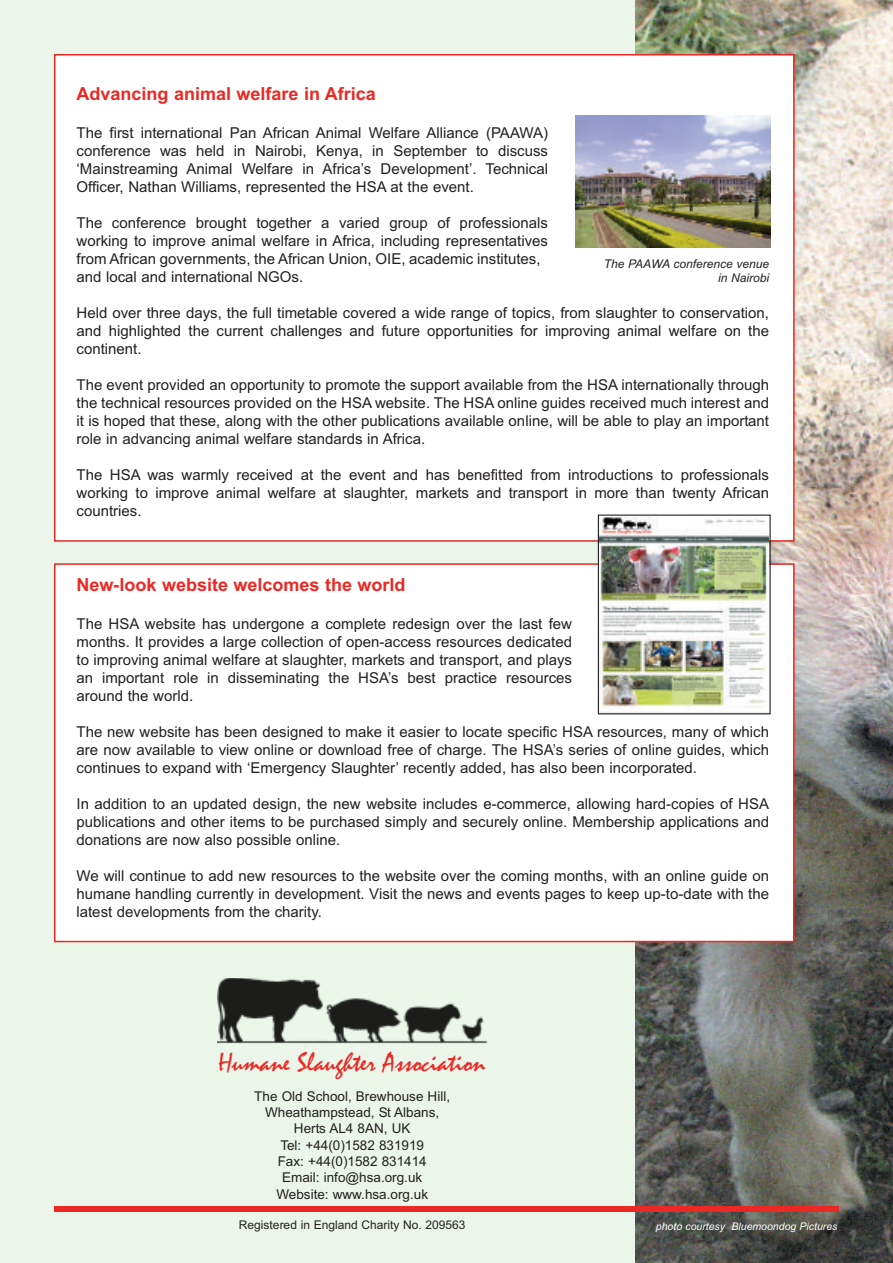
<style>
.page{position:relative;width:893px;height:1263px;background:#ebf5ea}
.page>*{position:absolute;margin:0;border:0;box-sizing:border-box;transform-origin:0 0}
.t1{font:27.3px "Mistral";color:#ea2924}
.t2{font:700 18px "Arial";color:#ea2924}
.t3{font:15px/18px "Arial";color:#231f20;text-align:justify}
.t4{font:13.5px/16.4px "Arial";color:#231f20;text-align:center}
.t5{font:12px "Arial";color:#231f20}
.t6{font:italic 12px/14.4px "Arial";color:#231f20;text-align:right}
.t7{font:italic 10.5px "Arial";color:#fff}
</style>
<div class="page">
<img style="left:634px;top:0;width:259px;height:1263px">
<div style="left:54px;top:1206px;width:785px;height:6px;background:#ea2924"></div>
<img style="left:218px;top:978px;width:270px;height:66px">
<div style="left:56px;top:56px;width:737px;height:484px;background:#fff"></div>
<div style="left:56px;top:565px;width:737px;height:376px;background:#fff"></div>
<div style="left:54px;top:563px;width:741px;height:379px;border:2px solid #ea2924"></div>
<img style="left:575px;top:115px;width:196px;height:133px">
<img style="left:600px;top:516px;width:169px;height:193px">
<div style="left:598px;top:514px;width:173px;height:200px;border:1px solid #231f20"></div>
<p class="t2" style="left:76px;top:83px;width:301px">Advancing animal welfare in Africa</p>
<p class="t3" style="left:76px;top:123px;width:473px">The first international Pan African Animal Welfare Alliance (PAAWA) conference was held in Nairobi, Kenya, in September to discuss ‘Mainstreaming Animal Welfare in Africa’s Development’. Technical Officer, Nathan Williams, represented the HSA at the event.</p>
<p class="t3" style="left:77px;top:213px;width:473px;text-align:left">The conference brought together a varied group of professionals working to improve animal welfare in Africa, including representatives from African governments, the African Union, OIE, academic institutes, and local and international NGOs.</p>
<p class="t3" style="left:77px;top:303px;width:694px">Held over three days, the full timetable covered a wide range of topics, from slaughter to conservation, and highlighted the current challenges and future opportunities for improving animal welfare on the continent.</p>
<p class="t3" style="left:77px;top:375px;width:694px">The event provided an opportunity to promote the support available from the HSA internationally through the technical resources provided on the HSA website. The HSA online guides received much interest and it is hoped that these, along with the other publications available online, will be able to play an important role in advancing animal welfare standards in Africa.</p>
<p class="t3" style="left:77px;top:465px;width:694px">The HSA was warmly received at the event and has benefitted from introductions to professionals working to improve animal welfare at slaughter, markets and transport in more than twenty African countries.</p>
<p class="t6" style="left:604px;top:257px;width:167px">The PAAWA conference venue in Nairobi</p>
<p class="t2" style="left:76px;top:575px;width:331px">New-look website welcomes the world</p>
<p class="t3" style="left:76px;top:615px;width:497px">The HSA website has undergone a complete redesign over the last few months. It provides a large collection of open-access resources dedicated to improving animal welfare at slaughter, markets and transport, and plays an important role in disseminating the HSA’s best practice resources around the world.</p>
<p class="t3" style="left:77px;top:723px;width:694px">The new website has been designed to make it easier to locate specific HSA resources, many of which are now available to view online or download free of charge. The HSA’s series of online guides, which continues to expand with ‘Emergency Slaughter’ recently added, has also been incorporated.</p>
<p class="t3" style="left:77px;top:795px;width:694px">In addition to an updated design, the new website includes e-commerce, allowing hard-copies of HSA publications and other items to be purchased simply and securely online. Membership applications and donations are now also possible online.</p>
<p class="t3" style="left:76px;top:867px;width:694px">We will continue to add new resources to the website over the coming months, with an online guide on humane handling currently in development. Visit the news and events pages to keep up-to-date with the latest developments from the charity.</p>
<h1 class="t1" style="left:218px;top:1045px;width:268px">Humane Slaughter Association</h1>
<p class="t4" style="left:254px;top:1088px;width:197px">The Old School, Brewhouse Hill,<br>Wheathampstead, St Albans,<br>Herts AL4 8AN, UK<br>Tel: +44(0)1582 831919<br>Fax: +44(0)1582 831414<br>Email: info@hsa.org.uk<br>Website: www.hsa.org.uk</p>
<p class="t5" style="left:239px;top:1217px;width:228px">Registered in England Charity No. 209563</p>
<p class="t7" style="left:656px;top:1221px;width:183px">photo courtesy Bluemoondog Pictures</p>
</div>
